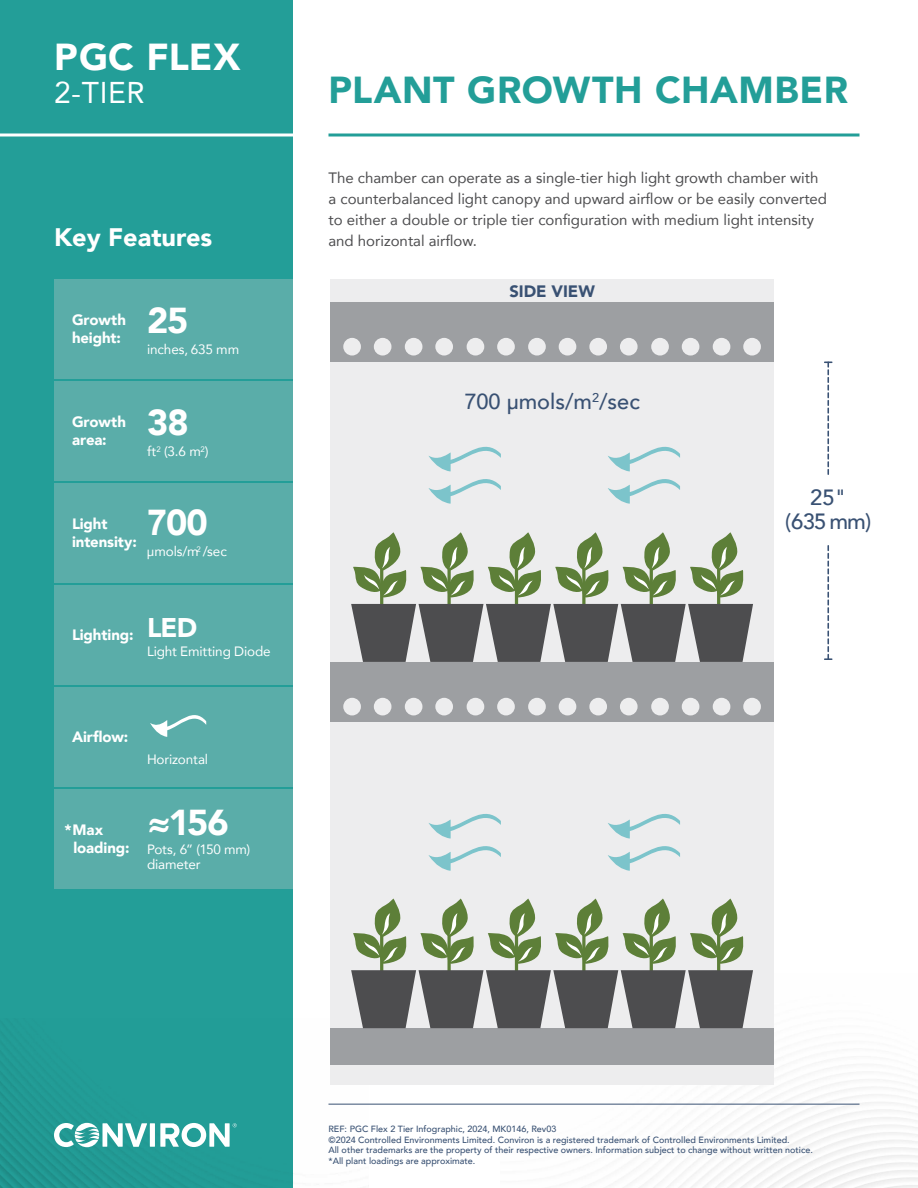
<style>
.page{position:relative;width:918px;height:1188px;background:#fff}
.page>*{position:absolute;margin:0;border:0;box-sizing:border-box;transform-origin:0 0}
.t1{font:900 37.5px "Avenir";letter-spacing:.015em;color:#239e98}
.t2{font:900 37.5px "Avenir";color:#fff}
.t3{font:900 36px "Avenir";letter-spacing:-.03em;color:#fff}
.t4{font:30px "Avenir";color:#fff}
.t5{font:900 27px "Avenir";color:#fff}
.t6{font:900 25.35px "Avenir";color:#fff}
.t7{font:500 22.05px/24px "Avenir";letter-spacing:-.04em;color:#395173;text-align:center}
.t8{font:500 21.75px "Avenir";color:#395173}
.t9{font:900 16.5px "Avenir";color:#395173}
.t10{font:15px/21px "Avenir";color:#4d4d4f}
.t11{font:900 15px/18px "Avenir";letter-spacing:-.01em;color:#fff}
.t12{font:13.5px/15px "Avenir";letter-spacing:-.01em;color:#fff}
.t13{font:500 9px/10.8px "Avenir";color:#395173}
.s1{font-family:"Arial";font-weight:700}
.s2{font-weight:800}
.s3{font-family:"Arial";font-weight:400}
</style>
<div class="page">
<div style="left:0;top:0;width:292px;height:1188px;background:#239e98"></div>
<img style="left:0;top:1018px;width:368px;height:170px">
<div style="left:150px;top:1123px;width:5px;height:24px;background:#fff"></div>
<svg style="left:54px;top:1123px;width:93px;height:24px"></svg>
<svg style="left:160px;top:1123px;width:77px;height:24px"></svg>
<hr style="left:328px;top:1104px;width:532px;height:1px;background:#395173">
<div style="left:54px;top:279px;width:238px;height:100px;background:#5aada9"></div>
<div style="left:54px;top:381px;width:238px;height:100px;background:#5aada9"></div>
<div style="left:54px;top:483px;width:238px;height:100px;background:#5aada9"></div>
<div style="left:54px;top:585px;width:238px;height:100px;background:#5aada9"></div>
<div style="left:54px;top:687px;width:238px;height:100px;background:#5aada9"></div>
<div style="left:54px;top:789px;width:238px;height:100px;background:#5aada9"></div>
<hr style="left:328px;top:134px;width:532px;height:2px;background:#239e98">
<hr style="left:0;top:134px;width:298px;height:2px;background:#fff">
<div style="left:330px;top:279px;width:444px;height:806px;background:#ededee"></div>
<div style="left:330px;top:1028px;width:444px;height:37px;background:#9d9fa2"></div>
<div style="left:330px;top:302px;width:444px;height:60px;background:#9d9fa2"></div>
<div style="left:343px;top:338px;width:18px;height:18px;background:#ededee;border-radius:50%"></div>
<div style="left:467px;top:338px;width:17px;height:18px;background:#ededee;border-radius:50%"></div>
<div style="left:651px;top:338px;width:18px;height:18px;background:#ededee;border-radius:50%"></div>
<div style="left:405px;top:338px;width:17px;height:18px;background:#ededee;border-radius:50%"></div>
<div style="left:589px;top:338px;width:18px;height:18px;background:#ededee;border-radius:50%"></div>
<div style="left:528px;top:338px;width:18px;height:18px;background:#ededee;border-radius:50%"></div>
<div style="left:713px;top:338px;width:17px;height:18px;background:#ededee;border-radius:50%"></div>
<div style="left:374px;top:338px;width:17px;height:18px;background:#ededee;border-radius:50%"></div>
<div style="left:497px;top:338px;width:18px;height:18px;background:#ededee;border-radius:50%"></div>
<div style="left:682px;top:338px;width:17px;height:18px;background:#ededee;border-radius:50%"></div>
<div style="left:435px;top:338px;width:18px;height:18px;background:#ededee;border-radius:50%"></div>
<div style="left:620px;top:338px;width:18px;height:18px;background:#ededee;border-radius:50%"></div>
<div style="left:559px;top:338px;width:17px;height:18px;background:#ededee;border-radius:50%"></div>
<div style="left:743px;top:338px;width:18px;height:18px;background:#ededee;border-radius:50%"></div>
<div style="left:330px;top:662px;width:444px;height:60px;background:#9d9fa2"></div>
<div style="left:343px;top:698px;width:18px;height:17px;background:#ededee;border-radius:50%"></div>
<div style="left:467px;top:698px;width:17px;height:17px;background:#ededee;border-radius:50%"></div>
<div style="left:651px;top:698px;width:18px;height:17px;background:#ededee;border-radius:50%"></div>
<div style="left:405px;top:698px;width:17px;height:17px;background:#ededee;border-radius:50%"></div>
<div style="left:589px;top:698px;width:18px;height:17px;background:#ededee;border-radius:50%"></div>
<div style="left:528px;top:698px;width:18px;height:17px;background:#ededee;border-radius:50%"></div>
<div style="left:713px;top:698px;width:17px;height:17px;background:#ededee;border-radius:50%"></div>
<div style="left:374px;top:698px;width:17px;height:17px;background:#ededee;border-radius:50%"></div>
<div style="left:497px;top:698px;width:18px;height:17px;background:#ededee;border-radius:50%"></div>
<div style="left:682px;top:698px;width:17px;height:17px;background:#ededee;border-radius:50%"></div>
<div style="left:435px;top:698px;width:18px;height:17px;background:#ededee;border-radius:50%"></div>
<div style="left:620px;top:698px;width:18px;height:17px;background:#ededee;border-radius:50%"></div>
<div style="left:559px;top:698px;width:17px;height:17px;background:#ededee;border-radius:50%"></div>
<div style="left:743px;top:698px;width:18px;height:17px;background:#ededee;border-radius:50%"></div>
<svg style="left:825px;top:362px;width:7px;height:112px"></svg>
<svg style="left:825px;top:546px;width:7px;height:114px"></svg>
<svg style="left:150px;top:715px;width:56px;height:22px"></svg>
<svg style="left:429px;top:446px;width:72px;height:58px"></svg>
<svg style="left:608px;top:446px;width:72px;height:58px"></svg>
<svg style="left:429px;top:814px;width:72px;height:57px"></svg>
<svg style="left:608px;top:814px;width:72px;height:57px"></svg>
<svg style="left:351px;top:532px;width:402px;height:130px"></svg>
<svg style="left:351px;top:899px;width:402px;height:129px"></svg>
<h1 class="t2" style="left:54px;top:25px;width:188px">PGC FLEX</h1>
<h3 class="t4" style="left:54px;top:69px;width:92px">2-TIER</h3>
<h1 class="t1" style="left:328px;top:58px;width:521px">PLANT GROWTH CHAMBER</h1>
<h3 class="t10" style="left:328px;top:167px;width:500px">The chamber can operate as a single-tier high light growth chamber with a counterbalanced light canopy and upward airflow or be easily converted to either a double or triple tier configuration with medium light intensity</h3>
<h3 class="t6" style="left:54px;top:215px;width:160px">Key Features</h3>
<h3 class="t10" style="left:328px;top:230px;width:150px">and horizontal airflow.</h3>
<h3 class="t11" style="left:72px;top:310px;width:56px">Growth height:</h3>
<h2 class="t3" style="left:147px;top:289px;width:43px">25</h2>
<h3 class="t12" style="left:147px;top:341px;width:94px">inches, 635 mm</h3>
<h3 class="t11" style="left:72px;top:412px;width:56px">Growth area:</h3>
<h2 class="t3" style="left:147px;top:392px;width:43px">38</h2>
<h3 class="t12" style="left:147px;top:443px;width:63px">ft<sup>2</sup> (3.6 m<sup>2</sup>)</h3>
<h3 class="t11" style="left:72px;top:514px;width:66px">Light intensity:</h3>
<h2 class="t3" style="left:147px;top:492px;width:62px"><span class="s1">7</span>00</h2>
<h3 class="t12" style="left:196px;top:544px;width:32px"><sup>2</sup> /sec</h3>
<h3 class="t12" style="left:147px;top:544px;width:53px">µmols/m</h3>
<h3 class="t11" style="left:72px;top:625px;width:63px">Lighting:</h3>
<h3 class="t5" style="left:147px;top:604px;width:52px">LED</h3>
<h3 class="t12" style="left:147px;top:644px;width:125px">Light Emitting Diode</h3>
<h3 class="t11" style="left:72px;top:727px;width:58px">Airflow:</h3>
<h3 class="t11" style="left:74px;top:821px;width:58px;text-indent:-9px">*Max loading:</h3>
<h3 class="t12" style="left:147px;top:751px;width:63px">Horizontal</h3>
<h2 class="t3" style="left:147px;top:791px;width:83px"><span class="s2">≈</span>156</h2>
<h3 class="t12" style="left:147px;top:841px;width:105px">Pots, 6” (150 mm) diameter</h3>
<h3 class="t9" style="left:509px;top:277px;width:87px">SIDE VIEW</h3>
<h3 class="t8" style="left:464px;top:383px;width:177px"><span class="s3">7</span>00 µmols/m<sup>2</sup>/sec</h3>
<h3 class="t7" style="left:785px;top:484px;width:88px">25"<br>(635 mm)</h3>
<p class="t13" style="left:328px;top:1123px;width:486px">REF: PGC Flex 2 Tier Infographic, 2024, MK0146, Rev0<span class="s3">3<br></span>©2024 Controlled Environments Limited. Conviron is a registered trademark of Controlled Environments Limited.<br>All other trademarks are the property of their respective owners. Information subject to change without written notice. *All plant loadings are approximate.</p>
</div>
